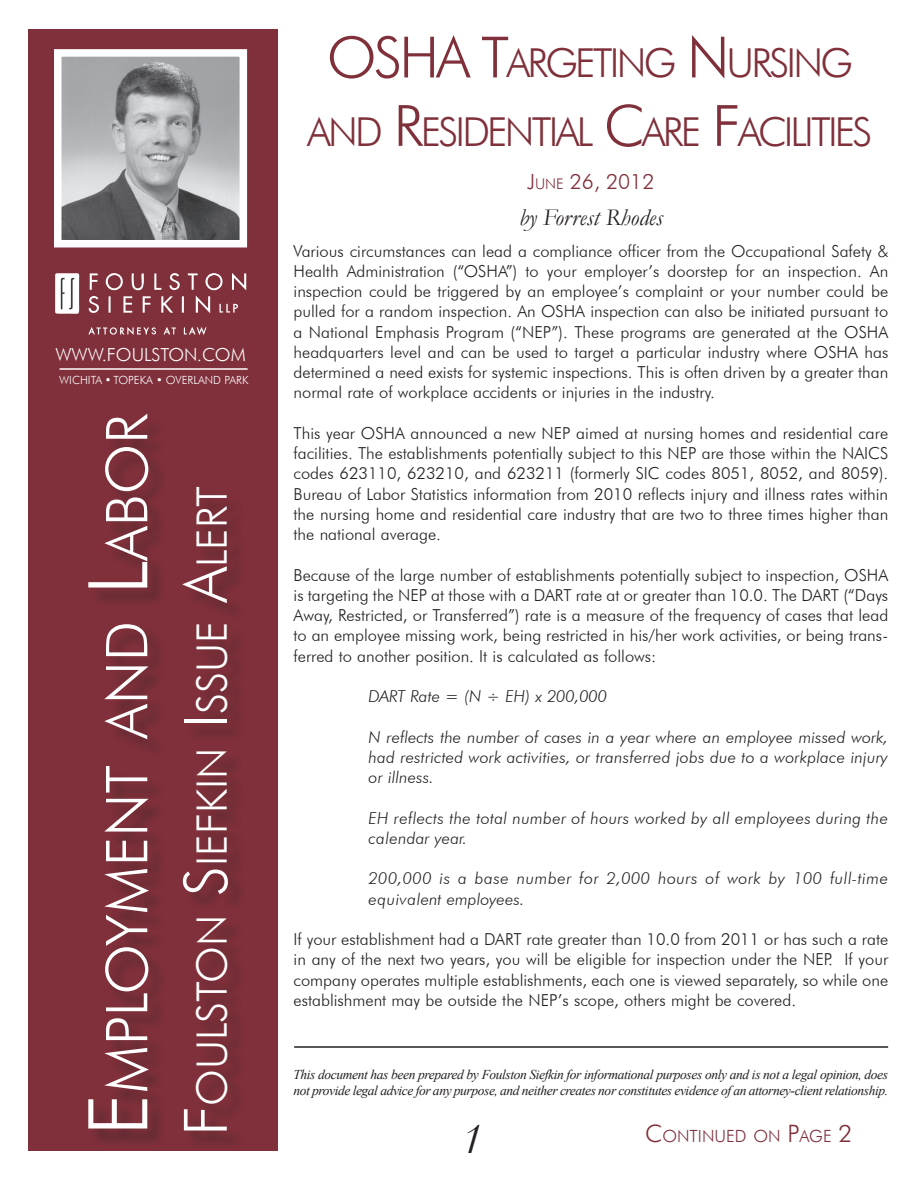
<style>
.page{position:relative;width:918px;height:1188px;background:#fff}
.page>*{position:absolute;margin:0;border:0;box-sizing:border-box;transform-origin:0 0}
.t1{font:300 57.75px "Futura BT";color:#fff}
.t2{font:italic 45px "Garamond";color:#231f20}
.t3{font:300 42px "Futura BT";color:#fff}
.t4{font:300 39.9px/68.4px "Futura BT";letter-spacing:-.07em;color:#7f303a;text-align:center}
.t5{font:italic 24px "Garamond";color:#231f20}
.t6{font:300 21px "Futura BT";color:#7f303a}
.t7{font:300 18px "Futura BT";color:#fff}
.t8{font:300 16.8px "Futura BT";color:#7f303a}
.t9{font:300 16.5px/20.2px "Futura BT";color:#231f20;text-align:justify}
.t10{font:italic 300 16.5px/20.2px "Futura BT";letter-spacing:.02em;color:#231f20}
.t11{font:italic 300 16.5px "Futura BT";color:#231f20}
.t12{font:italic 13.5px/16.2px "Times New Roman";letter-spacing:-.03em;color:#231f20}
.t13{font:300 11.25px "Futura BT";color:#fff}
.s1{font-size:82.5px}
.s2{font-size:60px}
.s3{font-size:57px}
.s4{font-size:14.7px}
.s5{font-size:24px}
</style>
<div class="page">
<div style="left:28px;top:30px;width:250px;height:1121px;background:#7f303a"></div>
<img style="left:55px;top:273px;width:191px;height:41px">
<div style="left:91px;top:416px;width:155px;height:732px;background:#231f20;opacity:.39"></div>
<hr style="left:294px;top:1046px;width:594px;height:2px;background:#231f20">
<img style="left:63px;top:58px;width:175px;height:181px">
<div style="left:54px;top:49px;width:193px;height:199px;border:8px solid #fff"></div>
<hr style="left:60px;top:368px;width:187px;height:2px;background:#fff">
<p class="t7" style="left:56px;top:343px;width:192px">WWW.FOULSTON.COM</p>
<p class="t13" style="left:59px;top:373px;width:191px">WICHITA • TOPEKA • OVERLAND PARK</p>
<p class="t1" style="left:92px;top:1136px;width:724px;rotate:-90deg"><span class="s1">E</span>MPLOYMENT AND <span class="s1">L</span>ABOR</p>
<p class="t3" style="left:186px;top:1136px;width:650px;rotate:-90deg"><span class="s2">F</span>OULSTON <span class="s2">S</span>IEFKIN <span class="s2">I</span>SSUE <span class="s2">A</span>LERT</p>
<p class="t4" style="left:307px;top:29px;width:563px"><span class="s3">OSHA T</span>ARGETING <span class="s3">N</span> URSING<br>AND <span class="s3">R</span>ESIDENTIAL <span class="s3">C</span>ARE <span class="s3">F</span>AC ILITIES</p>
<p class="t6" style="left:527px;top:169px;width:129px">J<span class="s4">UNE</span> 26, 2012</p>
<p class="t5" style="left:519px;top:201px;width:145px">by Forrest Rhodes</p>
<p class="t9" style="left:294px;top:241px;width:596px">Various circumstances can lead a compliance officer from the Occupational Safety &amp; Health Administration (“OSHA”) to your employer’s doorstep for an inspection. An inspection could be triggered by an employee’s complaint or your number could be pulled for a random inspection. An OSHA inspection can also be initiated pursuant to a National Emphasis Program (“NEP”). These programs are generated at the OSHA headquarters level and can be used to target a particular industry where OSHA has determined a need exists for systemic inspections. This is often driven by a greater than normal rate of workplace accidents or injuries in the industry.</p>
<p class="t9" style="left:294px;top:423px;width:596px">This year OSHA announced a new NEP aimed at nursing homes and residential care facilities. The establishments potentially subject to this NEP are those within the NAICS codes 623110, 623210, and 623211 (formerly SIC codes 8051, 8052, and 8059).<br>Bureau of Labor Statistics information from 2010 reflects injury and illness rates within the nursing home and residential care industry that are two to three times higher than the national average.</p>
<p class="t9" style="left:294px;top:565px;width:596px">Because of the large number of establishments potentially subject to inspection, OSHA is targeting the NEP at those with a DART rate at or greater than 10.0. The DART (“Days Away, Restricted, or Transferred”) rate is a measure of the frequency of cases that lead to an employee missing work, being restricted in his/her work activities, or being trans&shy;ferred to another position. It is calculated as follows:</p>
<p class="t11" style="left:369px;top:686px;width:240px">DART Rate = (N ÷ EH) x 200,000</p>
<p class="t10" style="left:369px;top:727px;width:521px;text-align:justify">N reflects the number of cases in a year where an employee missed work, had restricted work activities, or transferred jobs due to a workplace injury or illness.</p>
<p class="t10" style="left:369px;top:808px;width:521px">EH reflects the total number of hours worked by all employees during the calendar year.</p>
<p class="t10" style="left:369px;top:868px;width:521px">200,000 is a base number for 2,000 hours of work by 100 full-time equivalent employees.</p>
<p class="t9" style="left:294px;top:929px;width:596px">If your establishment had a DART rate greater than 10.0 from 2011 or has such a rate in any of the next two years, you will be eligible for inspection under the NEP. If your company operates multiple establishments, each one is viewed separately, so while one establishment may be outside the NEP’s scope, others might be covered.</p>
<p class="t12" style="left:293px;top:1066px;width:596px">This document has been prepared by Foulston Siefkin for informational purposes only and is not a legal opinion, does not provide legal advice for any purpose, and neither creates nor constitutes evidence of an attorney-client relationship.</p>
<p class="t2" style="left:461px;top:1109px;width:23px">1</p>
<p class="t8" style="left:645px;top:1125px;width:209px"><span class="s5">C</span>ONTINUED ON <span class="s5">P</span>AGE <span class="s5">2</span></p>
</div>
